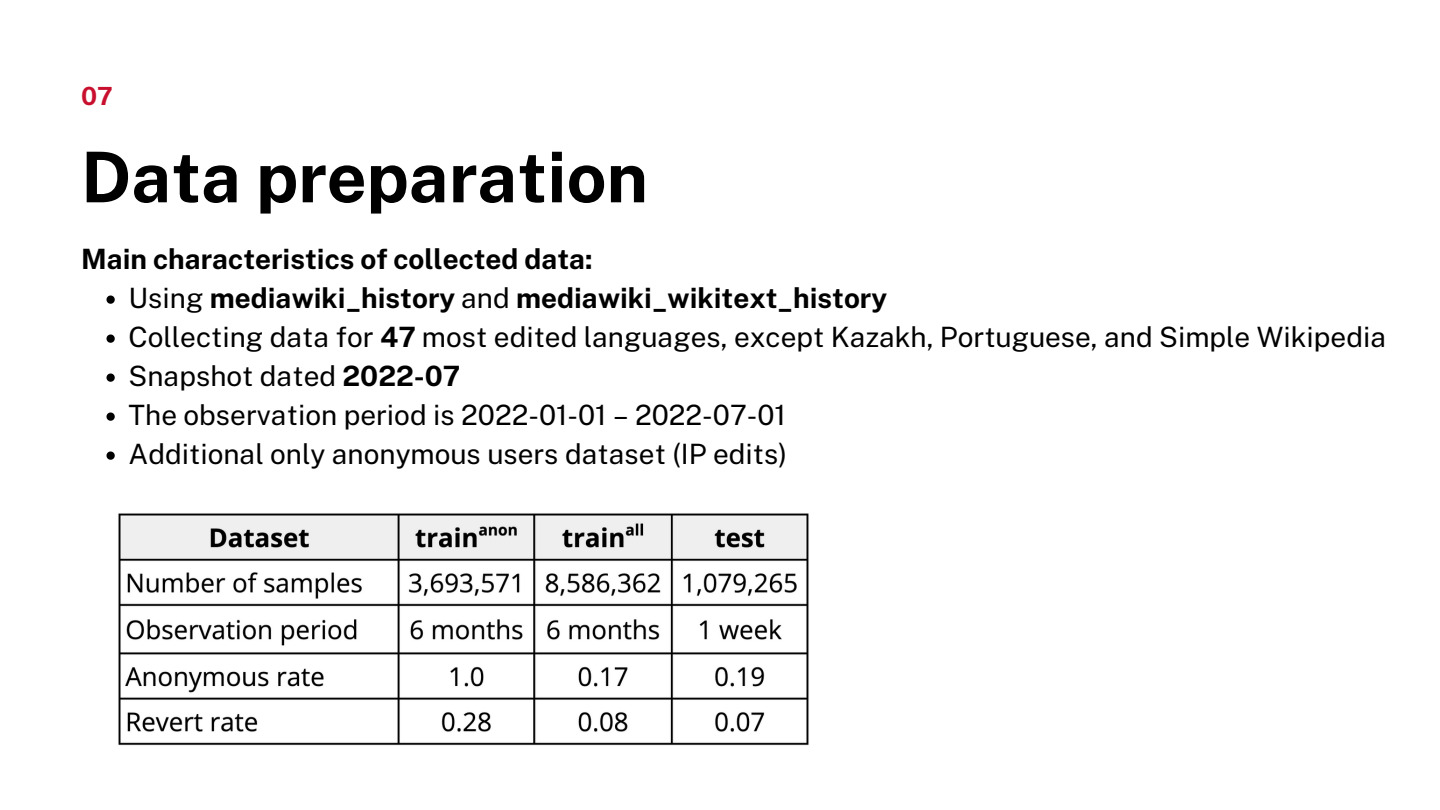
<style>
.page{position:relative;width:1440px;height:810px;background:#fff}
.page>*{position:absolute;margin:0;border:0;box-sizing:border-box;transform-origin:0 0}
.t1{font:700 70px "Public Sans";color:#000}
.t2{font:28px "Public Sans";color:#000}
.t3{font:700 28px "Public Sans";color:#000}
.t4{font:700 25px "Public Sans";color:#c8102e}
.s1{font-weight:400}
.s2{font-weight:700}
</style>
<div class="page">
<img style="left:118px;top:513px;width:691px;height:233px">
<svg style="left:106px;top:296px;width:9px;height:8px"></svg>
<svg style="left:106px;top:335px;width:9px;height:8px"></svg>
<svg style="left:106px;top:374px;width:9px;height:8px"></svg>
<svg style="left:106px;top:413px;width:9px;height:8px"></svg>
<svg style="left:106px;top:452px;width:9px;height:8px"></svg>
<p class="t4" style="left:81px;top:81px;width:33px">07</p>
<p class="t1" style="left:81px;top:136px;width:569px">Data preparation</p>
<p class="t3" style="left:81px;top:242px;width:513px">Main characteristics of collected data:</p>
<p class="t3" style="left:129px;top:281px;width:760px"><span class="s1">Using</span> mediawiki_history <span class="s1">and</span> mediawiki_wikitext_history</p>
<p class="t2" style="left:129px;top:320px;width:1259px">Collecting data for <span class="s2">47</span> most edited languages, except Kazakh, Portuguese, and Simple Wikipedia</p>
<p class="t2" style="left:129px;top:359px;width:333px">Snapshot dated <span class="s2">2022-07</span></p>
<p class="t2" style="left:129px;top:398px;width:659px">The observation period is 2022-01-01 – 2022-07-01</p>
<p class="t2" style="left:129px;top:437px;width:660px">Additional only anonymous users dataset (IP edits)</p>
</div>
